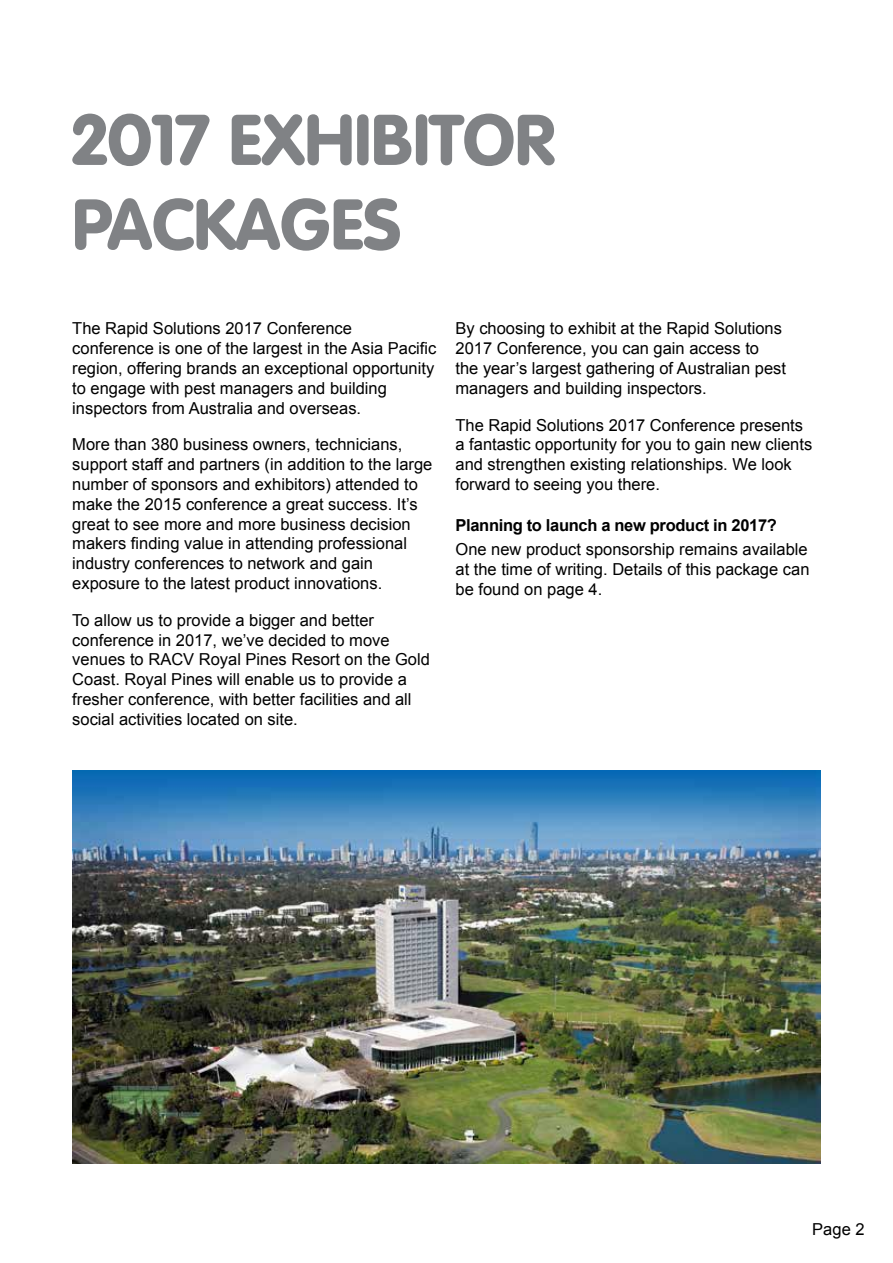
<style>
.page{position:relative;width:893px;height:1263px;background:#fff}
.page>*{position:absolute;margin:0;border:0;box-sizing:border-box;transform-origin:0 0}
.t1{font:900 70.5px/84.6px "VAG Rounded Std";color:#808285}
.t2{font:16.5px/19.8px "Arial";color:#000}
.t3{font:700 16.5px "Arial";letter-spacing:-.02em;color:#000}
</style>
<div class="page">
<img style="left:72px;top:770px;width:749px;height:394px">
<h1 class="t1" style="left:72px;top:100px;width:485px">2017 EXHIBITOR<br>PACKAGES</h1>
<p class="t2" style="left:72px;top:319px;width:366px">The Rapid Solutions 2017 Conference conference is one of the largest in the Asia Pacific region, offering brands an exceptional opportunity to engage with pest managers and building inspectors from Australia and overseas.</p>
<p class="t2" style="left:72px;top:435px;width:362px">More than 380 business owners, technicians, support staff and partners (in addition to the large number of sponsors and exhibitors) attended to make the 2015 conference a great success. It’s great to see more and more business decision makers finding value in attending professional industry conferences to network and gain exposure to the latest product innovations.</p>
<p class="t2" style="left:72px;top:610px;width:359px">To allow us to provide a bigger and better conference in 2017, we’ve decided to move venues to RACV Royal Pines Resort on the Gold Coast. Royal Pines will enable us to provide a fresher conference, with better facilities and all social activities located on site.</p>
<p class="t2" style="left:455px;top:319px;width:332px">By choosing to exhibit at the Rapid Solutions 2017 Conference, you can gain access to the year’s largest gathering of Australian pest managers and building inspectors.</p>
<p class="t2" style="left:455px;top:415px;width:358px">The Rapid Solutions 2017 Conference presents a fantastic opportunity for you to gain new clients and strengthen existing relationships. We look forward to seeing you there.</p>
<p class="t3" style="left:455px;top:514px;width:323px">Planning to launch a new product in 2017?</p>
<p class="t2" style="left:455px;top:539px;width:355px;text-align:justify">One new product sponsorship remains available at the time of writing. Details of this package can be found on page 4.</p>
<p class="t2" style="left:812px;top:1219px;width:54px">Page 2</p>
</div>
